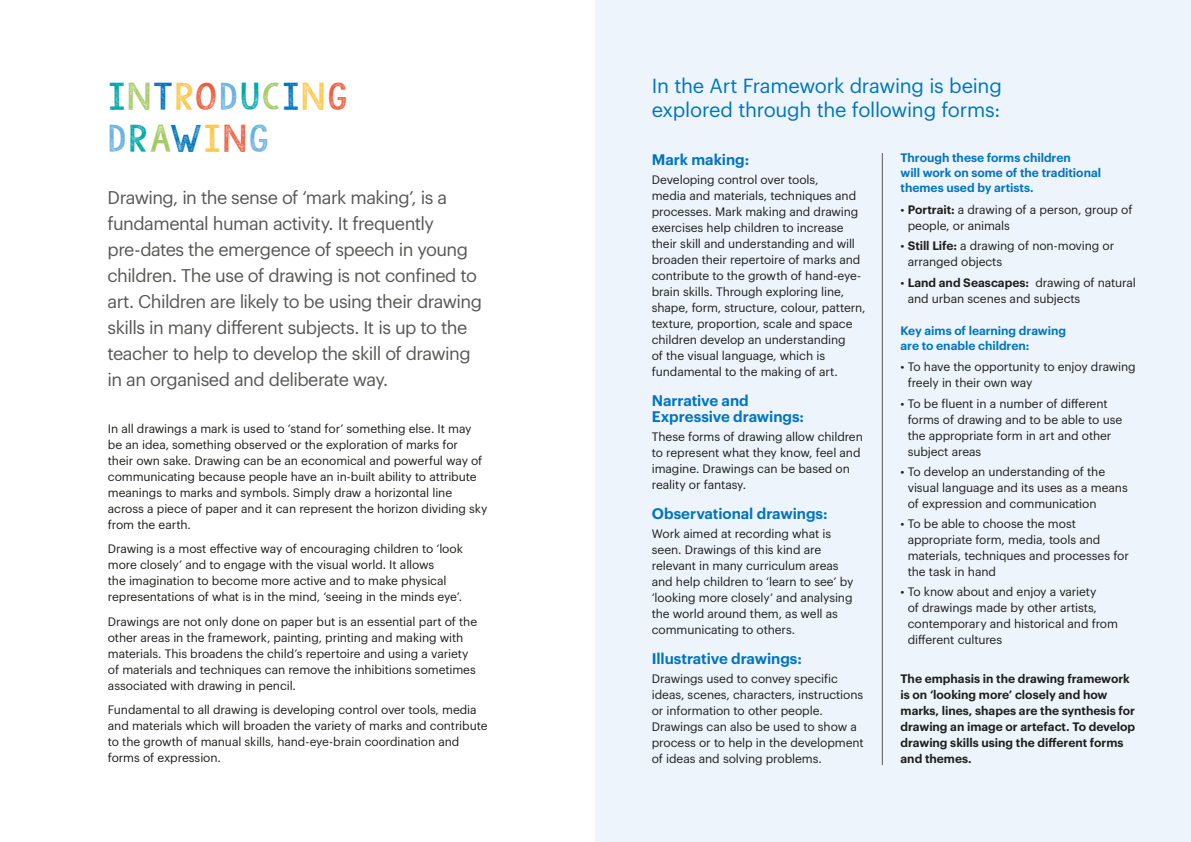
<style>
.page{position:relative;width:1191px;height:842px;background:#fff}
.page>*{position:absolute;margin:0;border:0;box-sizing:border-box;transform-origin:0 0}
.t1{font:30.2px/41.3px "KG Allof Me";letter-spacing:.035em;color:#00a8a9;scale:1.3 1}
.t2{font:20px/24px "Graphik";letter-spacing:-.015em;color:#0075bf}
.t3{font:18px/26px "Graphik";letter-spacing:-.03em;color:#575756}
.t4{font:600 15px/16px "Graphik";letter-spacing:-.005em;color:#0075bf}
.t5{font:12px/16px "Graphik";letter-spacing:-.01em;color:#1d1d1b}
.t6{font:600 12px/16px "Graphik";color:#1d1d1b}
.t7{font:600 12px/15px "Graphik";color:#0075bf}
.s1{color:#a3ca62}
.s2{color:#0075bf}
.s3{color:#fdc747}
.s4{color:#eb5e40}
.s5{color:#67b1e3}
.s6{font-weight:600}
</style>
<div class="page">
<div style="left:595px;top:0;width:596px;height:842px;background:#edf4fc"></div>
<hr style="left:882px;top:153px;width:1px;height:612px;background:#575756">
<h1 class="t1" style="left:108px;top:77px;width:186px">I<span class="s1">N</span><span class="s2">T</span><span class="s3">R</span><span class="s4">O</span><span class="s5">D</span>U<span class="s1">C</span><span class="s2">I</span><span class="s3">N</span><span class="s4">G<br></span><span class="s5">D</span>R<span class="s1">A</span><span class="s2">W</span><span class="s3">I</span><span class="s4">N</span><span class="s5">G</span></h1>
<p class="t3" style="left:108px;top:183px;width:376px">Drawing, in the sense of ‘mark making’, is a fundamental human activity. It frequently pre-dates the emergence of speech in young children. The use of drawing is not confined to art. Children are likely to be using their drawing skills in many different subjects. It is up to the teacher to help to develop the skill of drawing in an organised and deliberate way.</p>
<p class="t5" style="left:108px;top:419px;width:381px">In all drawings a mark is used to ‘stand for’ something else. It may be an idea, something observed or the exploration of marks for<br>their own sake. Drawing can be an economical and powerful way of communicating because people have an in-built ability to attribute meanings to marks and symbols. Simply draw a horizontal line across a piece of paper and it can represent the horizon dividing sky from the earth.</p>
<p class="t5" style="left:108px;top:540px;width:356px">Drawing is a most effective way of encouraging children to ‘look more closely’ and to engage with the visual world. It allows<br>the imagination to become more active and to make physical representations of what is in the mind, ‘seeing in the minds eye’.</p>
<p class="t5" style="left:108px;top:612px;width:371px">Drawings are not only done on paper but is an essential part of the other areas in the framework, painting, printing and making with materials. This broadens the child’s repertoire and using a variety of materials and techniques can remove the inhibitions sometimes associated with drawing in pencil.</p>
<p class="t5" style="left:108px;top:701px;width:381px">Fundamental to all drawing is developing control over tools, media and materials which will broaden the variety of marks and contribute to the growth of manual skills, hand-eye-brain coordination and forms of expression.</p>
<h2 class="t2" style="left:652px;top:72px;width:352px">In the Art Framework drawing is being explored through the following forms:</h2>
<p class="t7" style="left:900px;top:149px;width:202px">Through these forms children<br>will work on some of the traditional themes used by artists.</p>
<p class="t5" style="left:907px;top:201px;width:226px;text-indent:-7px">• <span class="s6">Portrait:</span> a drawing of a person, group of people, or animals</p>
<p class="t5" style="left:907px;top:237px;width:208px;text-indent:-7px">• <span class="s6">Still Life:</span> a drawing of non-moving or arranged objects</p>
<p class="t5" style="left:907px;top:273px;width:230px;text-indent:-7px">• <span class="s6">Land and Seascapes:</span> drawing of natural and urban scenes and subjects</p>
<p class="t7" style="left:900px;top:322px;width:167px">Key aims of learning drawing are to enable children:</p>
<p class="t5" style="left:907px;top:358px;width:230px;text-indent:-7px">• To have the opportunity to enjoy drawing freely in their own way</p>
<p class="t5" style="left:907px;top:394px;width:216px;text-indent:-7px">• To be fluent in a number of different forms of drawing and to be able to use the appropriate form in art and other subject areas</p>
<p class="t5" style="left:907px;top:462px;width:222px;text-indent:-7px">• To develop an understanding of the visual language and its uses as a means of expression and communication</p>
<p class="t5" style="left:907px;top:515px;width:223px;text-indent:-7px">• To be able to choose the most appropriate form, media, tools and materials, techniques and processes for the task in hand</p>
<p class="t5" style="left:907px;top:583px;width:212px;text-indent:-7px">• To know about and enjoy a variety<br>of drawings made by other artists, contemporary and historical and from different cultures</p>
<p class="t6" style="left:900px;top:669px;width:236px">The emphasis in the drawing framework is on ‘looking more’ closely and how marks, lines, shapes are the synthesis for drawing an image or artefact. To develop drawing skills using the different forms and themes.</p>
<p class="t4" style="left:652px;top:150px;width:99px">Mark making:</p>
<p class="t5" style="left:652px;top:170px;width:215px">Developing control over tools,<br>media and materials, techniques and processes. Mark making and drawing exercises help children to increase their skill and understanding and will broaden their repertoire of marks and contribute to the growth of hand-eye&shy;brain skills. Through exploring line, shape, form, structure, colour, pattern, texture, proportion, scale and space children develop an understanding<br>of the visual language, which is fundamental to the making of art.</p>
<p class="t4" style="left:652px;top:391px;width:154px">Narrative and<br>Expressive drawings:</p>
<p class="t5" style="left:652px;top:427px;width:213px">These forms of drawing allow children to represent what they know, feel and imagine. Drawings can be based on reality or fantasy.</p>
<p class="t4" style="left:652px;top:504px;width:177px">Observational drawings:</p>
<p class="t5" style="left:652px;top:524px;width:203px">Work aimed at recording what is seen. Drawings of this kind are relevant in many curriculum areas and help children to ‘learn to see’ by ‘looking more closely’ and analysing the world around them, as well as communicating to others.</p>
<p class="t4" style="left:652px;top:649px;width:152px">Illustrative drawings:</p>
<p class="t5" style="left:652px;top:669px;width:213px">Drawings used to convey specific ideas, scenes, characters, instructions or information to other people.<br>Drawings can also be used to show a process or to help in the development of ideas and solving problems.</p>
</div>
